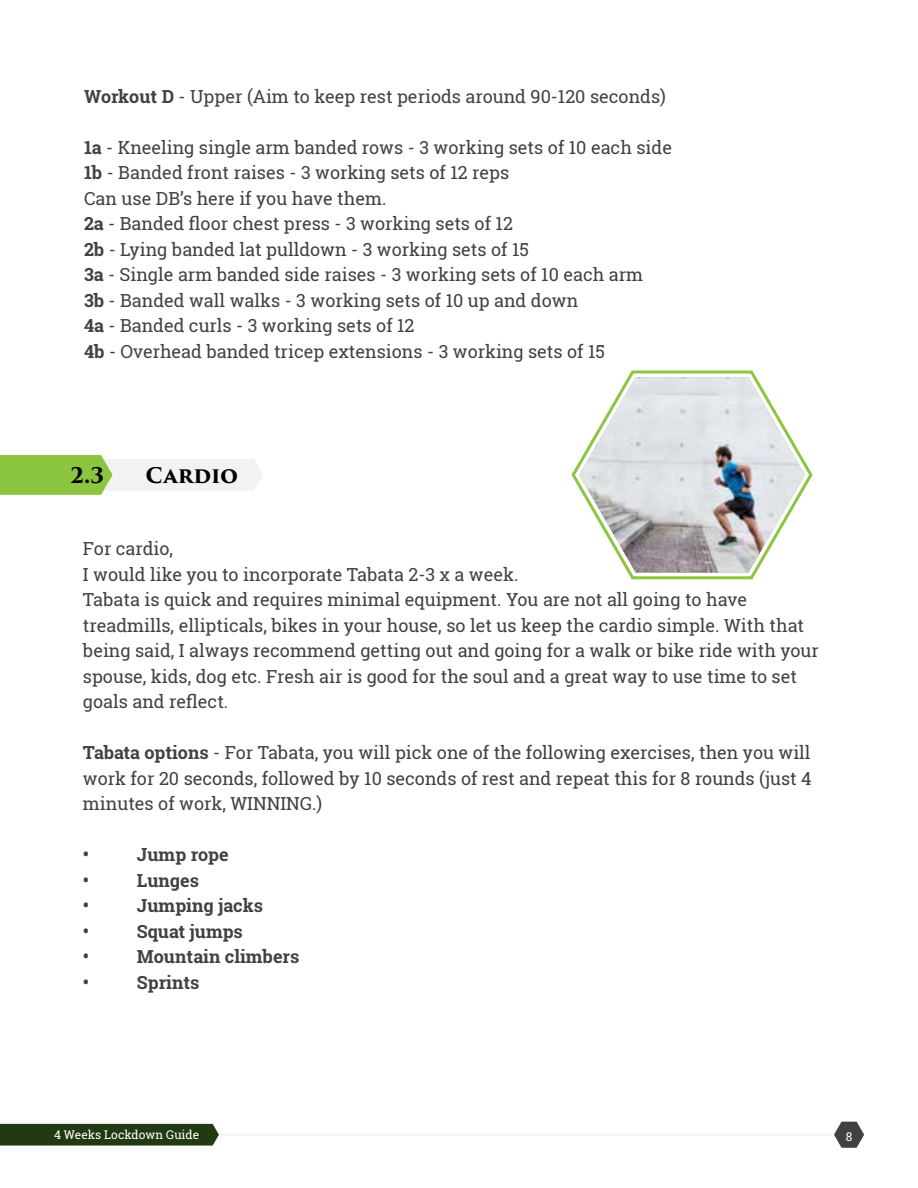
<style>
.page{position:relative;width:918px;height:1188px;background:#fff}
.page>*{position:absolute;margin:0;border:0;box-sizing:border-box;transform-origin:0 0}
.t1{font:700 21px "Trajan Pro 3";letter-spacing:-.01em;color:#000}
.t2{font:18px/25.5px "Roboto Slab";color:#414042}
.t3{font:700 18px "Roboto Slab";color:#414042}
.t4{font:12px "Roboto Slab";color:#fff}
.s1{font-weight:700}
</style>
<div class="page">
<svg style="left:0;top:455px;width:263px;height:40px"></svg>
<svg style="left:571px;top:370px;width:242px;height:210px"></svg>
<hr style="left:212px;top:1134px;width:630px;height:1px;background:#f1f2f2">
<svg style="left:833px;top:1121px;width:31px;height:27px"></svg>
<div style="left:0;top:1124px;width:219px;height:22px;background:#213a12"></div>
<p class="t2" style="left:84px;top:83px;width:583px"><span class="s1">Workout D</span> - Upper (Aim to keep rest periods around 90-120 seconds)</p>
<p class="t2" style="left:84px;top:134px;width:590px"><span class="s1">1a</span> - Kneeling single arm banded rows - 3 working sets of 10 each side <span class="s1">1b</span> - Banded front raises - 3 working sets of 12 reps<br>Can use DB’s here if you have them.<br><span class="s1">2a</span> - Banded floor chest press - 3 working sets of 12<br><span class="s1">2b</span> - Lying banded lat pulldown - 3 working sets of 15<br><span class="s1">3a</span> - Single arm banded side raises - 3 working sets of 10 each arm<br><span class="s1">3b</span> - Banded wall walks - 3 working sets of 10 up and down<br><span class="s1">4a</span> - Banded curls - 3 working sets of 12<br><span class="s1">4b</span> - Overhead banded tricep extensions - 3 working sets of 15</p>
<p class="t1" style="left:70px;top:460px;width:35px">2.3</p>
<p class="t1" style="left:146px;top:460px;width:94px">CARDIO</p>
<p class="t2" style="left:83px;top:536px;width:738px">For cardio,<br>I would like you to incorporate Tabata 2-3 x a week.<br>Tabata is quick and requires minimal equipment. You are not all going to have treadmills, ellipticals, bikes in your house, so let us keep the cardio simple. With that being said, I always recommend getting out and going for a walk or bike ride with your spouse, kids, dog etc. Fresh air is good for the soul and a great way to use time to set goals and reflect.</p>
<p class="t2" style="left:83px;top:740px;width:730px;text-align:justify"><span class="s1">Tabata options</span> - For Tabata, you will pick one of the following exercises, then you will work for 20 seconds, followed by 10 seconds of rest and repeat this for 8 rounds (just 4 minutes of work, WINNING.)</p>
<p class="t3" style="left:83px;top:842px;width:8px">•</p>
<p class="t3" style="left:137px;top:842px;width:93px">Jump rope</p>
<p class="t3" style="left:83px;top:868px;width:8px">•</p>
<p class="t3" style="left:137px;top:868px;width:64px">Lunges</p>
<p class="t3" style="left:83px;top:893px;width:8px">•</p>
<p class="t3" style="left:137px;top:893px;width:128px">Jumping jacks</p>
<p class="t3" style="left:83px;top:919px;width:8px">•</p>
<p class="t3" style="left:137px;top:919px;width:107px">Squat jumps</p>
<p class="t3" style="left:83px;top:944px;width:8px">•</p>
<p class="t3" style="left:137px;top:944px;width:164px">Mountain climbers</p>
<p class="t3" style="left:83px;top:970px;width:8px">•</p>
<p class="t3" style="left:137px;top:970px;width:64px">Sprints</p>
<p class="t4" style="left:54px;top:1127px;width:147px">4 Weeks Lockdown Guide</p>
<p class="t4" style="left:846px;top:1128px;width:8px">8</p>
</div>
